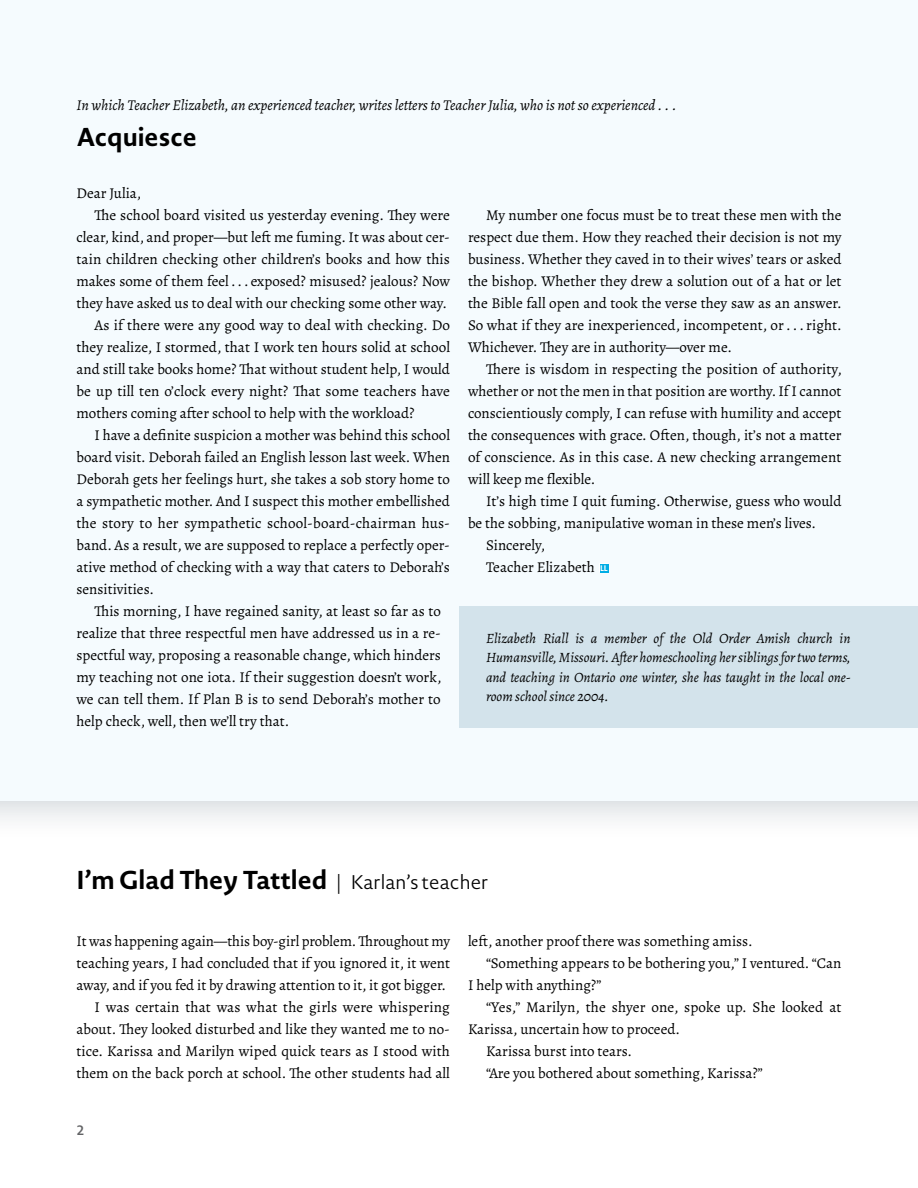
<style>
.page{position:relative;width:918px;height:1188px;background:#fff}
.page>*{position:absolute;margin:0;border:0;box-sizing:border-box;transform-origin:0 0}
.t1{font:700 25.5px "Novel Sans Pro";color:#000}
.t2{font:15px/22px "Alegreya";color:#000;text-align:justify}
.t3{font:italic 15px "Alegreya";color:#000}
.t4{font:italic 14.25px/19.5px "Alegreya";color:#000;text-align:justify}
.t5{font:600 13.5px "Novel Sans Pro";color:#636466}
.s1{font-weight:300;font-size:19.5px}
</style>
<div class="page">
<div style="left:0;top:0;width:918px;height:841px;background:#002338;opacity:.25"></div>
<div style="left:0;top:0;width:918px;height:801px;background:#f5fbfe"></div>
<svg style="left:600px;top:564px;width:8px;height:8px"></svg>
<div style="left:459px;top:607px;width:459px;height:121px;background:#d3e3eb"></div>
<p class="t3" style="left:76px;top:95px;width:602px">In which Teacher Elizabeth, an experienced teacher, writes letters to Teacher Julia, who is not so experienced . . .</p>
<h1 class="t1" style="left:76px;top:118px;width:122px">Acquiesce</h1>
<p class="t2" style="left:76px;top:182px;width:66px">Dear Julia,</p>
<p class="t2" style="left:94px;top:204px;width:357px">The school board visited us yesterday evening. They were</p>
<p class="t2" style="left:76px;top:226px;width:375px">clear, kind, and proper—but left me fuming. It was about cer-</p>
<p class="t2" style="left:76px;top:248px;width:375px">tain children checking other children’s books and how this</p>
<p class="t2" style="left:76px;top:270px;width:375px">makes some of them feel... exposed? misused? jealous? Now</p>
<p class="t2" style="left:77px;top:292px;width:372px">they have asked us to deal with our checking some other way.</p>
<p class="t2" style="left:94px;top:314px;width:357px">As if there were any good way to deal with checking. Do</p>
<p class="t2" style="left:77px;top:336px;width:375px">they realize, I stormed, that I work ten hours solid at school</p>
<p class="t2" style="left:76px;top:358px;width:375px">and still take books home? That without student help, I would</p>
<p class="t2" style="left:76px;top:380px;width:375px">be up till ten o’clock every night? That some teachers have</p>
<p class="t2" style="left:76px;top:402px;width:340px">mothers coming after school to help with the workload?</p>
<p class="t2" style="left:94px;top:424px;width:357px">I have a definite suspicion a mother was behind this school</p>
<p class="t2" style="left:76px;top:446px;width:375px">board visit. Deborah failed an English lesson last week. When</p>
<p class="t2" style="left:76px;top:468px;width:375px">Deborah gets her feelings hurt, she takes a sob story home to</p>
<p class="t2" style="left:76px;top:490px;width:375px">a sympathetic mother. And I suspect this mother embellished</p>
<p class="t2" style="left:76px;top:512px;width:375px">the story to her sympathetic school-board-chairman hus-</p>
<p class="t2" style="left:76px;top:534px;width:375px">band. As a result, we are supposed to replace a perfectly oper-</p>
<p class="t2" style="left:76px;top:556px;width:375px">ative method of checking with a way that caters to Deborah’s</p>
<p class="t2" style="left:76px;top:578px;width:79px">sensitivities.</p>
<p class="t2" style="left:94px;top:600px;width:348px">This morning, I have regained sanity, at least so far as to</p>
<p class="t2" style="left:76px;top:622px;width:366px">realize that three respectful men have addressed us in a re-</p>
<p class="t2" style="left:76px;top:644px;width:366px">spectful way, proposing a reasonable change, which hinders</p>
<p class="t2" style="left:76px;top:666px;width:366px">my teaching not one iota. If their suggestion doesn’t work,</p>
<p class="t2" style="left:76px;top:688px;width:366px">we can tell them. If Plan B is to send Deborah’s mother to</p>
<p class="t2" style="left:76px;top:710px;width:214px">help check, well, then we’ll try that.</p>
<p class="t2" style="left:468px;top:204px;width:375px;text-indent:18px">My number one focus must be to treat these men with the respect due them. How they reached their decision is not my business. Whether they caved in to their wives’ tears or asked the bishop. Whether they drew a solution out of a hat or let the Bible fall open and took the verse they saw as an answer.<br>So what if they are inexperienced, incompetent, or...right.<br>Whichever. They are in authority—over me.</p>
<p class="t2" style="left:468px;top:358px;width:375px;text-indent:18px">There is wisdom in respecting the position of authority, whether or not the men in that position are worthy. If I cannot conscientiously comply, I can refuse with humility and accept the consequences with grace. Often, though, it’s not a matter of conscience. As in this case. A new checking arrangement will keep me flexible.</p>
<p class="t2" style="left:486px;top:490px;width:357px">It’s high time I quit fuming. Otherwise, guess who would</p>
<p class="t2" style="left:468px;top:512px;width:350px">be the sobbing, manipulative woman in these men’s lives.</p>
<p class="t2" style="left:486px;top:534px;width:61px">Sincerely,</p>
<p class="t2" style="left:486px;top:556px;width:110px">Teacher Elizabeth</p>
<p class="t4" style="left:486px;top:628px;width:366px">Elizabeth Riall is a member of the Old Order Amish church in Humansville, Missouri. After homeschooling her siblings for two terms, and teaching in Ontario one winter, she has taught in the local one&shy;room school since 2004.</p>
<h1 class="t1" style="left:76px;top:861px;width:413px">I’m Glad They Tattled <span class="s1">| Karlan’s teacher</span></h1>
<p class="t2" style="left:76px;top:930px;width:375px;text-align:right">It was happening again—this boy-girl problem. Throughout my teaching years, I had concluded that if you ignored it, it went away, and if you fed it by drawing attention to it, it got bigger.<br>I was certain that was what the girls were whispering about. They looked disturbed and like they wanted me to no&shy;tice. Karissa and Marilyn wiped quick tears as I stood with them on the back porch at school. The other students had all</p>
<p class="t2" style="left:468px;top:930px;width:286px">left, another proof there was something amiss.</p>
<p class="t2" style="left:486px;top:952px;width:357px">“Something appears to be bothering you,” I ventured. “Can</p>
<p class="t2" style="left:468px;top:974px;width:135px">I help with anything?”</p>
<p class="t2" style="left:486px;top:996px;width:357px">“Yes,” Marilyn, the shyer one, spoke up. She looked at</p>
<p class="t2" style="left:468px;top:1018px;width:214px">Karissa, uncertain how to proceed.</p>
<p class="t2" style="left:486px;top:1040px;width:148px">Karissa burst into tears.</p>
<p class="t2" style="left:486px;top:1062px;width:278px">“Are you bothered about something, Karissa?”</p>
<p class="t5" style="left:76px;top:1121px;width:9px">2</p>
</div>
